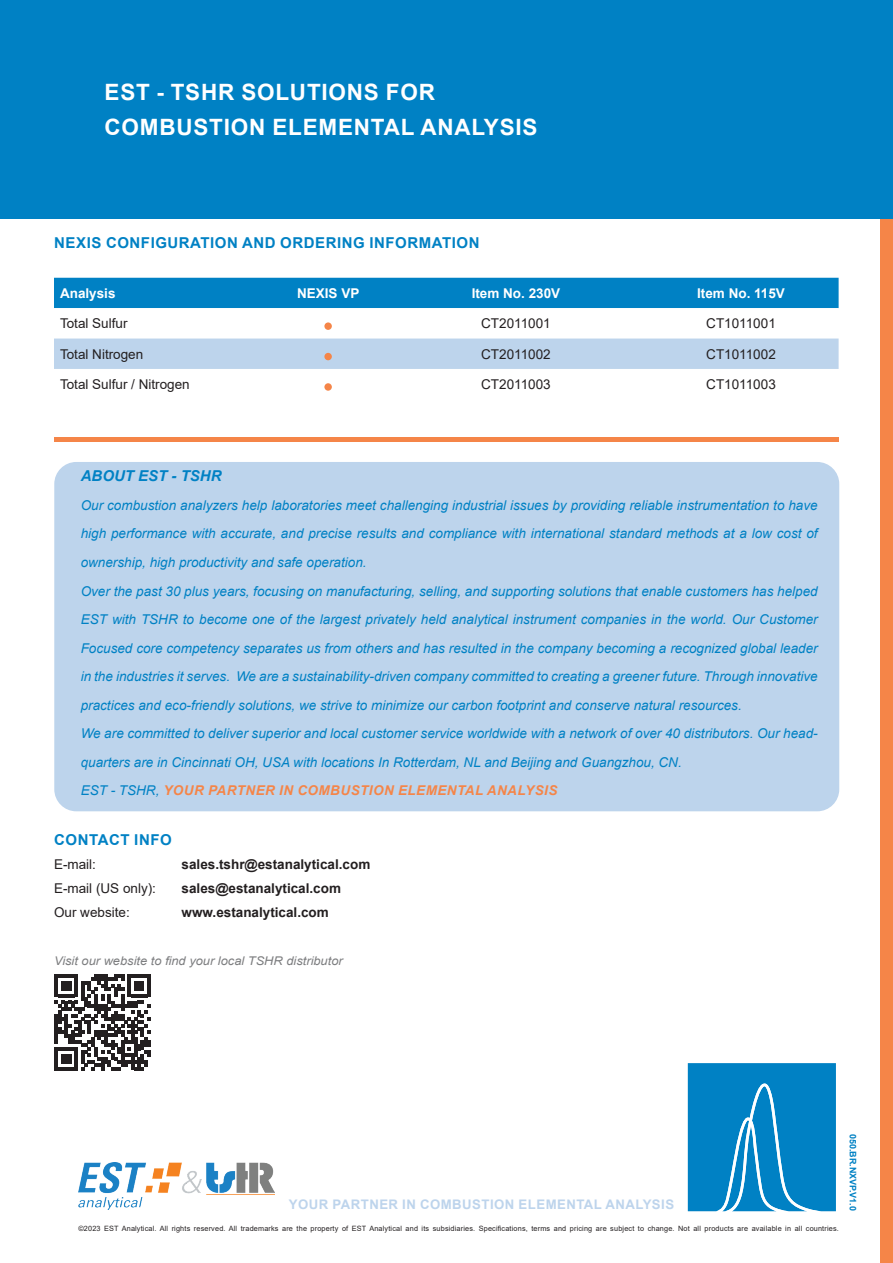
<style>
.page{position:relative;width:893px;height:1263px;background:#fff}
.page>*{position:absolute;margin:0;border:0;box-sizing:border-box;transform-origin:0 0}
.t1{font:700 22.5px/34.5px "Arial";letter-spacing:.035em;color:#fff}
.t2{font:700 15px "Arial";letter-spacing:.035em;color:#0081c4}
.t3{font:italic 700 15px "Arial";color:#0081c4}
.t4{font:italic 13.5px/28.5px "Arial";color:#0081c4}
.t5{font:13.5px "Arial";color:#231f20}
.t6{font:700 13.5px "Arial";color:#231f20}
.t7{font:700 13.5px "Arial";color:#fff}
.t8{font:700 13.2px "Arial";letter-spacing:.035em;color:#bdd4ec}
.t9{font:italic 12px "Arial";color:#7d7e80;scale:1.07 1}
.t10{font:700 9px "Arial";color:#0081c4}
.t11{font:7.35px "Arial";letter-spacing:.02em;color:#231f20}
.s1{font-weight:700;color:#f58548}
</style>
<div class="page">
<div style="left:55px;top:463px;width:783px;height:347px;background:#bdd4ec;border-radius:21px"></div>
<div style="left:54px;top:462px;width:785px;height:349px;border:2px solid #bdd4ec;border-radius:21px"></div>
<svg style="left:688px;top:1063px;width:148px;height:148px"></svg>
<div style="left:880px;top:0;width:13px;height:1263px;background:#f58548"></div>
<div style="left:54px;top:437px;width:785px;height:5px;background:#f58548"></div>
<div style="left:54px;top:278px;width:785px;height:30px;background:#0081c4"></div>
<svg style="left:54px;top:308px;width:785px;height:77px"></svg>
<div style="left:54px;top:339px;width:785px;height:30px;background:#bdd4ec"></div>
<div style="left:324px;top:322px;width:8px;height:8px;background:#f58548;border-radius:50%"></div>
<div style="left:324px;top:353px;width:8px;height:7px;background:#f58548;border-radius:50%"></div>
<div style="left:324px;top:383px;width:8px;height:8px;background:#f58548;border-radius:50%"></div>
<div style="left:0;top:0;width:893px;height:219px;background:#0081c4"></div>
<img style="left:78px;top:1162px;width:196px;height:48px">
<svg style="left:55px;top:974px;width:96px;height:96px"></svg>
<h1 class="t1" style="left:105px;top:75px;width:435px">EST - TSHR SOLUTIONS FOR<br>COMBUSTION ELEMENTAL ANALYSIS</h1>
<p class="t2" style="left:54px;top:232px;width:427px">NEXIS CONFIGURATION AND ORDERING INFORMATION</p>
<p class="t7" style="left:60px;top:284px;width:57px">Analysis</p>
<p class="t7" style="left:297px;top:284px;width:64px">NEXIS VP</p>
<p class="t7" style="left:472px;top:284px;width:90px">Item No. 230V</p>
<p class="t7" style="left:697px;top:284px;width:89px">Item No. 115V</p>
<p class="t5" style="left:60px;top:314px;width:69px">Total Sulfur</p>
<p class="t5" style="left:481px;top:314px;width:71px">CT2011001</p>
<p class="t5" style="left:706px;top:314px;width:71px">CT1011001</p>
<p class="t5" style="left:60px;top:345px;width:85px">Total Nitrogen</p>
<p class="t5" style="left:481px;top:345px;width:71px">CT2011002</p>
<p class="t5" style="left:706px;top:345px;width:71px">CT1011002</p>
<p class="t5" style="left:60px;top:375px;width:131px">Total Sulfur / Nitrogen</p>
<p class="t5" style="left:481px;top:375px;width:71px">CT2011003</p>
<p class="t5" style="left:706px;top:375px;width:71px">CT1011003</p>
<p class="t3" style="left:81px;top:466px;width:142px">ABOUT EST - TSHR</p>
<p class="t4" style="left:81px;top:491px;width:739px">Our combustion analyzers help laboratories meet challenging industrial issues by providing reliable instrumentation to have high performance with accurate, and precise results and compliance with international standard methods at a low cost of ownership, high productivity and safe operation.<br>Over the past 30 plus years, focusing on manufacturing, selling, and supporting solutions that enable customers has helped EST with TSHR to become one of the largest privately held analytical instrument companies in the world. Our Customer Focused core competency separates us from others and has resulted in the company becoming a recognized global leader in the industries it serves. We are a sustainability-driven company committed to creating a greener future. Through innovative practices and eco-friendly solutions, we strive to minimize our carbon footprint and conserve natural resources.<br>We are committed to deliver superior and local customer service worldwide with a network of over 40 distributors. Our head&shy;quarters are in Cincinnati OH, USA with locations In Rotterdam, NL and Beijing and Guangzhou, CN.<br>EST - TSHR, <span class="s1">YOUR PARTNER IN COMBUSTION ELEMENTAL ANALYSIS</span></p>
<p class="t2" style="left:54px;top:829px;width:119px">CONTACT INFO</p>
<p class="t5" style="left:54px;top:855px;width:43px">E-mail:</p>
<p class="t6" style="left:182px;top:855px;width:190px">sales.tshr@estanalytical.com</p>
<p class="t5" style="left:54px;top:879px;width:104px">E-mail (US only):</p>
<p class="t6" style="left:182px;top:879px;width:161px">sales@estanalytical.com</p>
<p class="t5" style="left:54px;top:903px;width:77px">Our website:</p>
<p class="t6" style="left:182px;top:903px;width:149px">www.estanalytical.com</p>
<p class="t9" style="left:54px;top:953px;width:271px">Visit our website to find your local TSHR distributor</p>
<p class="t8" style="left:289px;top:1195px;width:387px">YOUR PARTNER IN COMBUSTION ELEMENTAL ANALYSIS</p>
<p class="t11" style="left:78px;top:1223px;width:762px">©2023 EST Analytical. All rights reserved. All trademarks are the property of EST Analytical and its subsidiaries. Specifications, terms and pricing are subject to change. Not all products are available in all countries.</p>
<p class="t10" style="left:859px;top:1133px;width:79px;rotate:90deg">050.BR.NXVP.V1.0</p>
</div>
